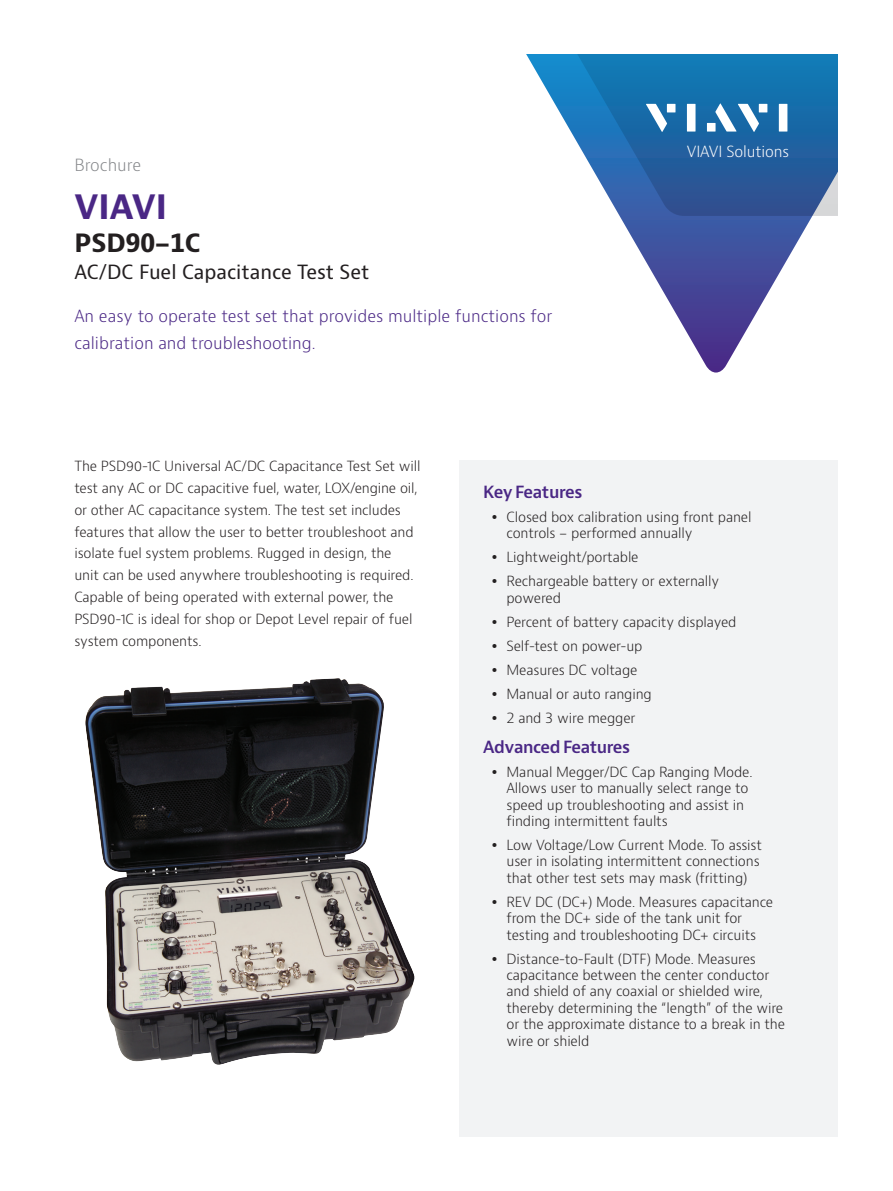
<style>
.page{position:relative;width:893px;height:1191px;background:#fff}
.page>*{position:absolute;margin:0;border:0;box-sizing:border-box;transform-origin:0 0}
.H1_Brand_Sub-Brand_2{font:700 32.7px "Bernino Sans";color:#4a2785}
.H2_Product_18_24{font:700 24.6px "Bernino Sans";color:#231f20}
.H3_Product_Descripto{font:19.05px "Bernino Sans";color:#231f20}
.P_Intro_12_20{font:300 16.35px/27.3px "Bernino Sans";color:#4a2785}
.Key_Features_Benefit{font:600 16.35px "Bernino Sans";letter-spacing:-.025em;color:#4a2785}
.P_DocType{font:300 16.35px "Bernino Sans";color:#87898c}
.t1{font:300 15px "Bernino Sans";letter-spacing:-.01em;color:#fff}
.P_10_16{font:300 13.65px/16.4px "Bernino Sans";letter-spacing:-.01em;color:#231f20}
</style>
<div class="page">
<svg style="left:619px;top:216px;width:194px;height:156px"></svg>
<svg style="left:526px;top:54px;width:311px;height:162px"></svg>
<svg style="left:646px;top:104px;width:21px;height:28px"></svg>
<div style="left:667px;top:104px;width:8px;height:8px;background:#fff"></div>
<div style="left:687px;top:104px;width:8px;height:28px;background:#fff"></div>
<div style="left:759px;top:104px;width:8px;height:8px;background:#fff"></div>
<div style="left:779px;top:104px;width:8px;height:28px;background:#fff"></div>
<svg style="left:715px;top:103px;width:44px;height:29px"></svg>
<div style="left:707px;top:123px;width:8px;height:9px;background:#fff"></div>
<div style="left:459px;top:460px;width:378px;height:677px;background:#f2f3f4"></div>
<img style="left:85px;top:678px;width:329px;height:386px">
<p class="P_DocType" style="left:74px;top:154px;width:68px">Brochure</p>
<p class="H1_Brand_Sub-Brand_2" style="left:74px;top:186px;width:94px">VIAVI</p>
<p class="H2_Product_18_24" style="left:74px;top:227px;width:128px">PSD90-1C</p>
<p class="H3_Product_Descripto" style="left:74px;top:259px;width:296px">AC/DC Fuel Capacitance Test Set</p>
<p class="P_Intro_12_20" style="left:74px;top:302px;width:479px">An easy to operate test set that provides multiple functions for calibration and troubleshooting.</p>
<p class="t1" style="left:687px;top:142px;width:104px">VIAVI Solutions</p>
<p class="P_10_16" style="left:74px;top:455px;width:348px;line-height:21.8px">The PSD90-1C Universal AC/DC Capacitance Test Set will test any AC or DC capacitive fuel, water, LOX/engine oil, or other AC capacitance system. The test set includes features that allow the user to better troubleshoot and isolate fuel system problems. Rugged in design, the<br>unit can be used anywhere troubleshooting is required.<br>Capable of being operated with external power, the PSD90-1C is ideal for shop or Depot Level repair of fuel system components.</p>
<p class="Key_Features_Benefit" style="left:483px;top:481px;width:101px">Key Features</p>
<p class="P_10_16" style="left:506px;top:509px;width:247px">Closed box calibration using front panel controls - performed annually</p>
<p class="P_10_16" style="left:506px;top:549px;width:134px">Lightweight/portable</p>
<p class="P_10_16" style="left:506px;top:573px;width:214px">Rechargeable battery or externally powered</p>
<p class="P_10_16" style="left:506px;top:614px;width:232px">Percent of battery capacity displayed</p>
<p class="P_10_16" style="left:506px;top:638px;width:138px">Self-test on power-up</p>
<p class="P_10_16" style="left:506px;top:662px;width:132px">Measures DC voltage</p>
<p class="P_10_16" style="left:506px;top:686px;width:147px">Manual or auto ranging</p>
<p class="P_10_16" style="left:506px;top:710px;width:130px">2 and 3 wire megger</p>
<p class="Key_Features_Benefit" style="left:483px;top:736px;width:148px">Advanced Features</p>
<p class="P_10_16" style="left:506px;top:764px;width:248px">Manual Megger/DC Cap Ranging Mode.<br>Allows user to manually select range to speed up troubleshooting and assist in finding intermittent faults</p>
<p class="P_10_16" style="left:506px;top:837px;width:257px">Low Voltage/Low Current Mode. To assist user in isolating intermittent connections that other test sets may mask (fritting)</p>
<p class="P_10_16" style="left:506px;top:894px;width:268px">REV DC (DC+) Mode. Measures capacitance from the DC+ side of the tank unit for testing and troubleshooting DC+ circuits</p>
<p class="P_10_16" style="left:506px;top:950px;width:280px">Distance-to-Fault (DTF) Mode. Measures capacitance between the center conductor and shield of any coaxial or shielded wire, thereby determining the “length” of the wire or the approximate distance to a break in the wire or shield</p>
</div>
